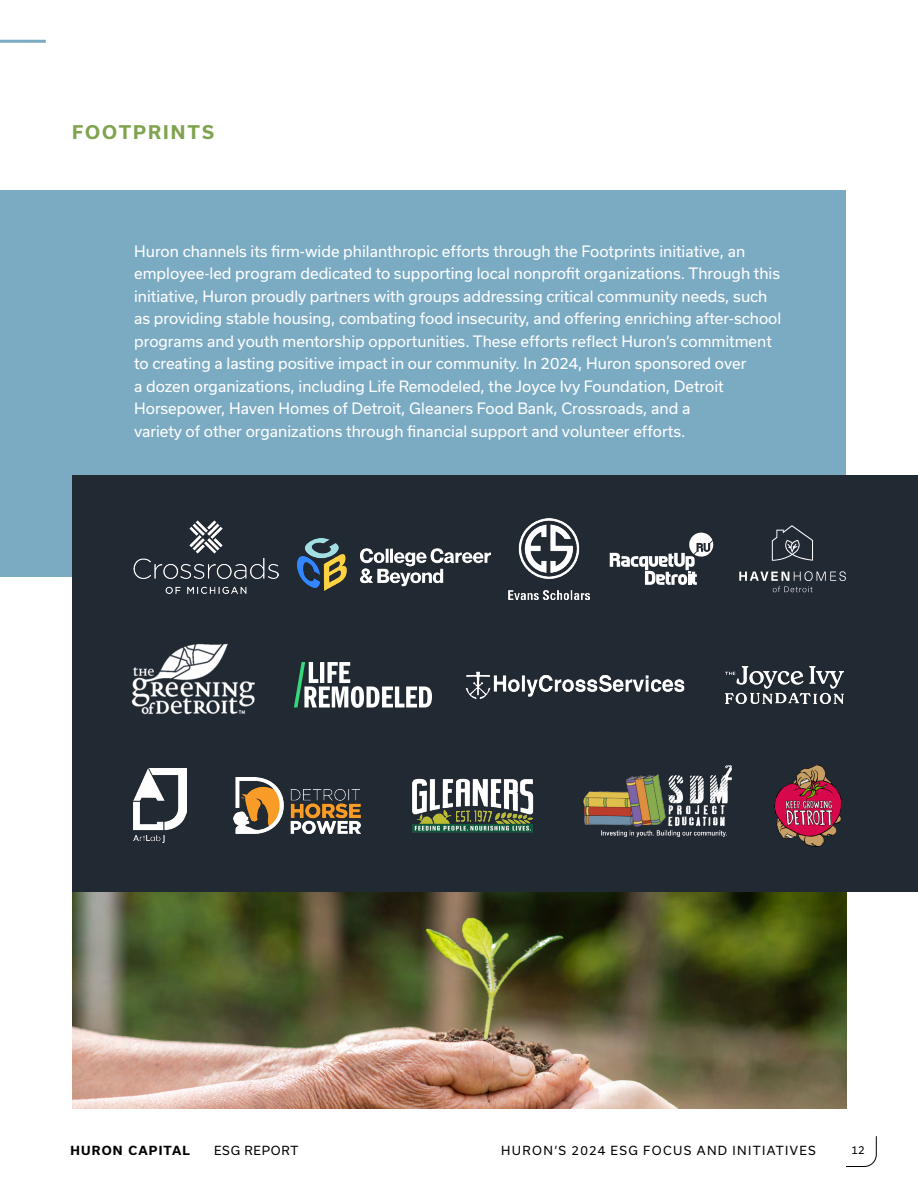
<style>
.page{position:relative;width:918px;height:1188px;background:#fff}
.page>*{position:absolute;margin:0;border:0;box-sizing:border-box;transform-origin:0 0}
.t1{font:700 18px "Usual";letter-spacing:.115em;color:#80a34f}
.t2{font:15px/22.5px "Usual";color:#fff}
.t3{font:12px "Usual";letter-spacing:.115em;color:#000}
.t4{font:700 12px "Usual";letter-spacing:.1em;color:#000}
.t5{font:12px "Usual";letter-spacing:.065em;color:#000}
.t6{font:10.5px "Usual";color:#000}
</style>
<div class="page">
<svg style="left:846px;top:1136px;width:31px;height:31px"></svg>
<hr style="left:0;top:40px;width:46px;height:3px;background:#7babc3">
<img style="left:72px;top:891px;width:774px;height:217px">
<div style="left:0;top:190px;width:846px;height:387px;background:#7babc3"></div>
<div style="left:72px;top:475px;width:846px;height:416px;background:#212933"></div>
<svg style="left:772px;top:525px;width:41px;height:36px"></svg>
<svg style="left:739px;top:571px;width:107px;height:21px"></svg>
<svg style="left:294px;top:662px;width:138px;height:46px"></svg>
<svg style="left:610px;top:533px;width:103px;height:52px"></svg>
<img style="left:133px;top:769px;width:54px;height:73px">
<img style="left:726px;top:666px;width:118px;height:38px">
<img style="left:774px;top:764px;width:68px;height:83px">
<img style="left:465px;top:671px;width:220px;height:28px">
<img style="left:298px;top:538px;width:192px;height:52px">
<img style="left:233px;top:777px;width:128px;height:57px">
<img style="left:508px;top:518px;width:82px;height:81px">
<img style="left:412px;top:778px;width:122px;height:55px">
<img style="left:131px;top:643px;width:124px;height:72px">
<img style="left:583px;top:765px;width:149px;height:73px">
<img style="left:133px;top:520px;width:145px;height:74px">
<p class="t1" style="left:72px;top:122px;width:144px">FOOTPRINTS</p>
<p class="t2" style="left:134px;top:240px;width:649px">Huron channels its firm-wide philanthropic efforts through the Footprints initiative, an employee-led program dedicated to supporting local nonprofit organizations. Through this initiative, Huron proudly partners with groups addressing critical community needs, such as providing stable housing, combating food insecurity, and offering enriching after-school programs and youth mentorship opportunities. These efforts reflect Huron’s commitment to creating a lasting positive impact in our community. In 2024, Huron sponsored over<br>a dozen organizations, including Life Remodeled, the Joyce Ivy Foundation, Detroit Horsepower, Haven Homes of Detroit, Gleaners Food Bank, Crossroads, and a<br>variety of other organizations through financial support and volunteer efforts.</p>
<p class="t4" style="left:71px;top:1144px;width:121px">HURON CAPITAL</p>
<p class="t5" style="left:214px;top:1143px;width:86px">ESG REPORT</p>
<p class="t6" style="left:852px;top:1144px;width:15px">12</p>
<p class="t3" style="left:501px;top:1144px;width:316px">HURON’S 2024 ESG FOCUS AND INITIATIVES</p>
</div>
